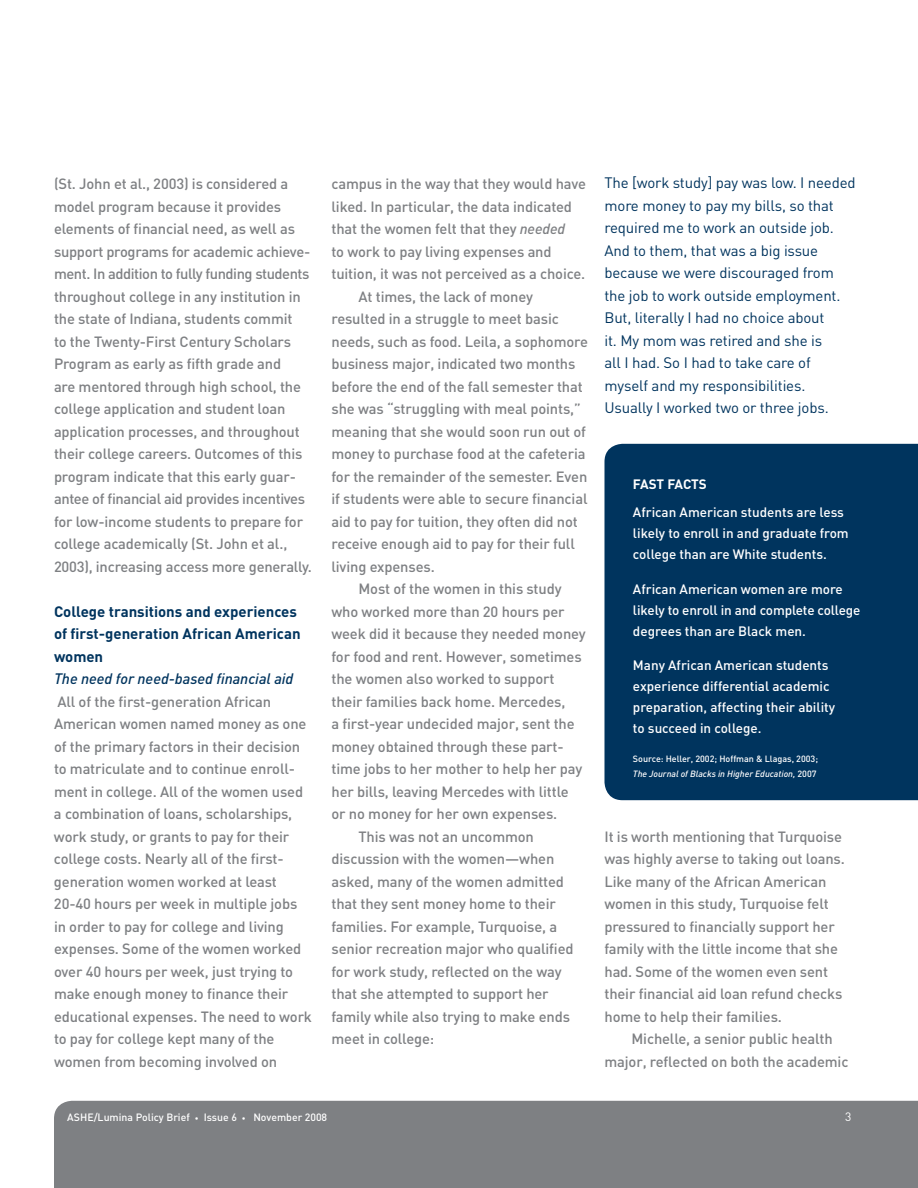
<style>
.page{position:relative;width:918px;height:1188px;background:#fff}
.page>*{position:absolute;margin:0;border:0;box-sizing:border-box;transform-origin:0 0}
.t1{font:15px/22.5px "DIN";letter-spacing:-.01em;color:#00345e}
.t2{font:700 15px/22.5px "DIN";color:#00345e}
.t3{font:italic 500 15px "DIN";color:#00345e}
.t4{font:500 14.7px/22.5px "DIN";letter-spacing:-.01em;color:#7e8083}
.t5{font:500 13.5px/21px "DIN";color:#fff}
.t6{font:700 13.5px "DIN";letter-spacing:-.01em;color:#fff}
.t7{font:12px "DIN";color:#fff}
.t8{font:500 10.5px "DIN";color:#fff}
.t9{font:500 9px/15px "DIN";color:#fff}
.s1{font-style:italic}
.s2{font-size:7.5px}
</style>
<div class="page">
<div style="left:54px;top:1101px;width:864px;height:87px;background:#7e8083"></div>
<div style="left:604px;top:444px;width:314px;height:356px;background:#00345e"></div>
<p class="t4" style="left:54px;top:172px;width:259px">(St. John et al., 2003) is considered a model program because it provides elements of financial need, as well as support programs for academic achieve&shy;ment. In addition to fully funding students throughout college in any institution in the state of Indiana, students commit<br>to the Twenty-First Century Scholars Program as early as fifth grade and<br>are mentored through high school, the college application and student loan application processes, and throughout their college careers. Outcomes of this program indicate that this early guar&shy;antee of financial aid provides incentives for low-income students to prepare for college academically (St. John et al., 2003), increasing access more generally.</p>
<p class="t2" style="left:54px;top:599px;width:248px">College transitions and experiences of first-generation African American women</p>
<p class="t3" style="left:54px;top:669px;width:241px">The need for need-based financial aid</p>
<p class="t4" style="left:54px;top:689px;width:260px">All of the first-generation African American women named money as one of the primary factors in their decision to matriculate and to continue enroll&shy;ment in college. All of the women used a combination of loans, scholarships, work study, or grants to pay for their college costs. Nearly all of the first&shy;generation women worked at least 20-40 hours per week in multiple jobs in order to pay for college and living expenses. Some of the women worked over 40 hours per week, just trying to make enough money to finance their educational expenses. The need to work to pay for college kept many of the women from becoming involved on</p>
<p class="t4" style="left:332px;top:172px;width:256px">campus in the way that they would have</p>
<p class="t4" style="left:332px;top:194px;width:242px">liked. In particular, the data indicated</p>
<p class="t4" style="left:332px;top:217px;width:235px">that the women felt that they <span class="s1">needed</span></p>
<p class="t4" style="left:332px;top:239px;width:222px">to work to pay living expenses and</p>
<p class="t4" style="left:332px;top:262px;width:255px">tuition, it was not perceived as a choice.</p>
<p class="t4" style="left:359px;top:284px;width:176px">At times, the lack of money</p>
<p class="t4" style="left:332px;top:307px;width:229px">resulted in a struggle to meet basic</p>
<p class="t4" style="left:332px;top:329px;width:258px">needs, such as food. Leila, a sophomore</p>
<p class="t4" style="left:332px;top:352px;width:245px">business major, indicated two months</p>
<p class="t4" style="left:332px;top:374px;width:253px">before the end of the fall semester that</p>
<p class="t4" style="left:332px;top:397px;width:251px">she was “struggling with meal points,”</p>
<p class="t4" style="left:332px;top:420px;width:256px">meaning that she would soon run out of</p>
<p class="t4" style="left:332px;top:442px;width:256px">money to purchase food at the cafeteria</p>
<p class="t4" style="left:332px;top:465px;width:257px">for the remainder of the semester. Even</p>
<p class="t4" style="left:332px;top:487px;width:258px">if students were able to secure financial</p>
<p class="t4" style="left:332px;top:510px;width:248px">aid to pay for tuition, they often did not</p>
<p class="t4" style="left:332px;top:532px;width:245px">receive enough aid to pay for their full</p>
<p class="t4" style="left:332px;top:555px;width:105px">living expenses.</p>
<p class="t4" style="left:359px;top:577px;width:205px">Most of the women in this study</p>
<p class="t4" style="left:332px;top:600px;width:235px">who worked more than 20 hours per</p>
<p class="t4" style="left:332px;top:622px;width:256px">week did it because they needed money</p>
<p class="t4" style="left:332px;top:645px;width:252px">for food and rent. However, sometimes</p>
<p class="t4" style="left:332px;top:667px;width:225px">the women also worked to support</p>
<p class="t4" style="left:332px;top:690px;width:235px">their families back home. Mercedes,</p>
<p class="t4" style="left:332px;top:712px;width:245px">a first-year undecided major, sent the</p>
<p class="t4" style="left:332px;top:734px;width:234px">money obtained through these part-</p>
<p class="t4" style="left:332px;top:757px;width:252px">time jobs to her mother to help her pay</p>
<p class="t4" style="left:332px;top:779px;width:239px">her bills, leaving Mercedes with little</p>
<p class="t4" style="left:332px;top:802px;width:227px">or no money for her own expenses.</p>
<p class="t4" style="left:359px;top:824px;width:177px">This was not an uncommon</p>
<p class="t4" style="left:331px;top:847px;width:224px">discussion with the women—when</p>
<p class="t4" style="left:332px;top:869px;width:234px">asked, many of the women admitted</p>
<p class="t4" style="left:332px;top:892px;width:226px">that they sent money home to their</p>
<p class="t4" style="left:332px;top:914px;width:227px">families. For example, Turquoise, a</p>
<p class="t4" style="left:332px;top:937px;width:244px">senior recreation major who qualified</p>
<p class="t4" style="left:332px;top:959px;width:232px">for work study, reflected on the way</p>
<p class="t4" style="left:332px;top:982px;width:219px">that she attempted to support her</p>
<p class="t4" style="left:332px;top:1004px;width:240px">family while also trying to make ends</p>
<p class="t4" style="left:332px;top:1027px;width:104px">meet in college:</p>
<p class="t1" style="left:604px;top:171px;width:253px">The [work study] pay was low. I needed more money to pay my bills, so that required me to work an outside job.<br>And to them, that was a big issue because we were discouraged from the job to work outside employment.<br>But, literally I had no choice about<br>it. My mom was retired and she is<br>all I had. So I had to take care of myself and my responsibilities.<br>Usually I worked two or three jobs.</p>
<p class="t6" style="left:633px;top:475px;width:75px">FAST FACTS</p>
<p class="t5" style="left:633px;top:501px;width:217px">African American students are less likely to enroll in and graduate from college than are White students.</p>
<p class="t5" style="left:633px;top:578px;width:229px">African American women are more likely to enroll in and complete college degrees than are Black men.</p>
<p class="t5" style="left:633px;top:654px;width:204px">Many African American students experience differential academic preparation, affecting their ability to succeed in college.</p>
<p class="t9" style="left:633px;top:751px;width:187px">Source: Heller, 2002; Hoffman &amp; Llagas, 2003;<br><span class="s1">The Journal of Blacks in Higher Education,</span> 2007</p>
<p class="t4" style="left:604px;top:824px;width:242px">It is worth mentioning that Turquoise was highly averse to taking out loans.<br>Like many of the African American women in this study, Turquoise felt pressured to financially support her family with the little income that she had. Some of the women even sent their financial aid loan refund checks home to help their families.</p>
<p class="t4" style="left:604px;top:1027px;width:246px;text-indent:27px">Michelle, a senior public health major, reflected on both the academic</p>
<p class="t8" style="left:67px;top:1111px;width:261px">ASHE/Lumina Policy Brief <span class="s2">•</span> Issue 6 <span class="s2">•</span> November 2008</p>
<p class="t7" style="left:845px;top:1109px;width:8px">3</p>
</div>
